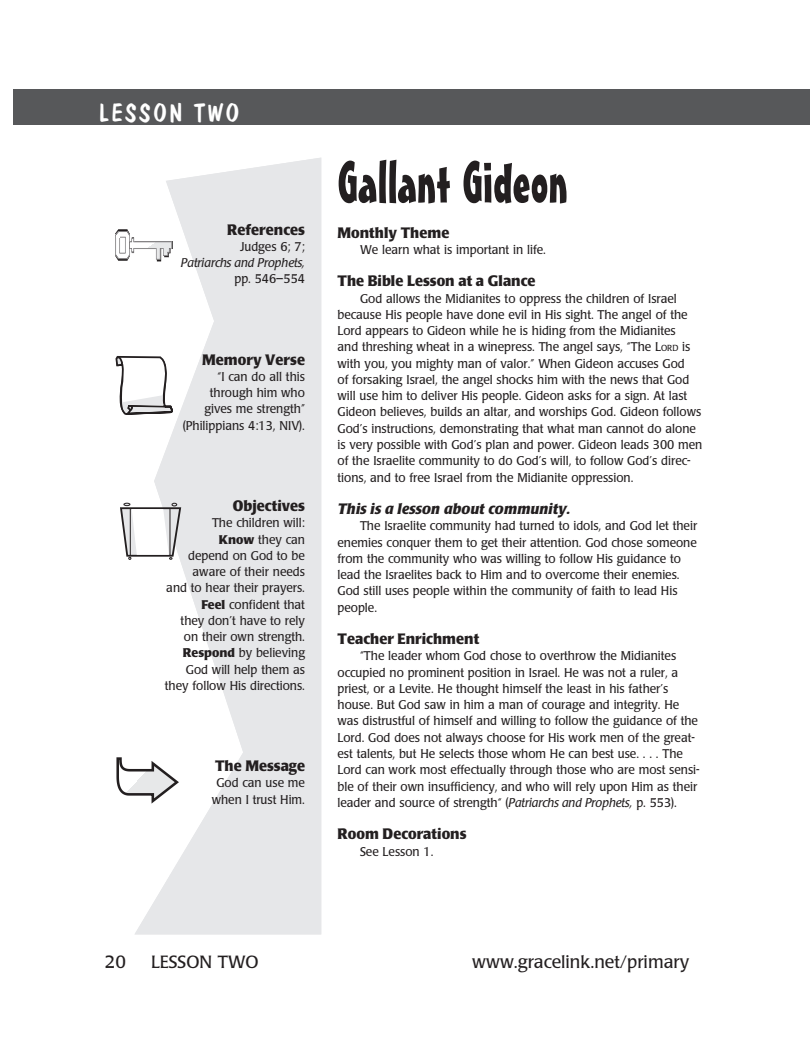
<style>
.page{position:relative;width:810px;height:1047px;background:#fff}
.page>*{position:absolute;margin:0;border:0;box-sizing:border-box;transform-origin:0 0}
.Lesson_title{font:57.5px "Mister Earl BT";color:#231f20}
.t1{font:25px "Dom Casual D";letter-spacing:.1em;color:#fff}
.t2{font:17.5px "Poppl Laudatio";color:#231f20}
.subhead{font:700 15px "Poppl Laudatio";color:#231f20;scale:.95 1}
.subhead-right{font:700 15px "Poppl Laudatio";color:#231f20;scale:.95 1}
.subhead-2{font:italic 700 15px "Poppl Laudatio";color:#231f20}
.body{font:12.5px/16.2px "Poppl Laudatio";color:#231f20;scale:.95 1}
.body-right{font:12.5px/16.2px "Poppl Laudatio";color:#231f20;text-align:right;scale:.95 1}
.body-right-2{font:italic 12.5px "Poppl Laudatio";color:#231f20}
.s1{font-weight:700}
.s2{font-size:8.75px}
.s3{font-style:italic}
</style>
<div class="page">
<div style="left:14px;top:89px;width:751px;height:36px;background:#57585a"></div>
<svg style="left:116px;top:757px;width:18px;height:39px"></svg>
<div style="left:765px;top:89px;width:45px;height:36px;background:#57585a"></div>
<svg style="left:134px;top:158px;width:187px;height:776px;fill:#e6e7e9"></svg>
<svg style="left:115px;top:229px;width:58px;height:32px"></svg>
<svg style="left:115px;top:356px;width:58px;height:58px"></svg>
<svg style="left:120px;top:502px;width:61px;height:57px"></svg>
<hr style="left:130px;top:508px;width:1px;height:47px;background:#231f20">
<hr style="left:170px;top:508px;width:1px;height:47px;background:#231f20">
<p class="t1" style="left:99px;top:98px;width:141px">LESSON TWO</p>
<p class="subhead-right" style="left:227px;top:221px;width:83px">References</p>
<p class="body-right" style="left:240px;top:238px;width:70px">Judges 6; 7;</p>
<p class="body-right-2" style="left:181px;top:256px;width:126px">Patriarchs and Prophets,</p>
<p class="body-right" style="left:234px;top:271px;width:76px">pp. 546–554</p>
<p class="subhead-right" style="left:202px;top:351px;width:110px">Memory Verse</p>
<p class="body-right" style="left:218px;top:368px;width:94px">“I can do all this</p>
<p class="body-right" style="left:210px;top:385px;width:102px">through him who</p>
<p class="body-right" style="left:204px;top:401px;width:107px">gives me strength”</p>
<p class="body-right" style="left:183px;top:417px;width:130px">(Philippians 4:13, NIV).</p>
<p class="subhead-right" style="left:233px;top:497px;width:77px">Objectives</p>
<p class="body-right" style="left:212px;top:515px;width:99px">The children will:</p>
<p class="body-right" style="left:219px;top:531px;width:92px"><span class="s1">Know</span> they can</p>
<p class="body-right" style="left:188px;top:547px;width:125px">depend on God to be</p>
<p class="body-right" style="left:193px;top:563px;width:120px">aware of their needs</p>
<p class="body-right" style="left:166px;top:580px;width:147px">and to hear their prayers.</p>
<p class="body-right" style="left:201px;top:596px;width:111px"><span class="s1">Feel</span> confident that</p>
<p class="body-right" style="left:181px;top:612px;width:132px">they don’t have to rely</p>
<p class="body-right" style="left:184px;top:628px;width:129px">on their own strength.</p>
<p class="body-right" style="left:183px;top:645px;width:130px"><span class="s1">Respond</span> by believing</p>
<p class="body-right" style="left:165px;top:661px;width:149px">God will help them as they follow His directions.</p>
<p class="subhead-right" style="left:215px;top:757px;width:96px">The Message</p>
<p class="body-right" style="left:216px;top:775px;width:95px">God can use me</p>
<p class="body-right" style="left:212px;top:791px;width:100px">when I trust Him.</p>
<p class="Lesson_title" style="left:338px;top:147px;width:232px">Gallant Gideon</p>
<p class="subhead" style="left:338px;top:224px;width:119px">Monthly Theme</p>
<p class="body" style="left:360px;top:241px;width:197px">We learn what is important in life.</p>
<p class="subhead" style="left:338px;top:273px;width:210px">The Bible Lesson at a Glance</p>
<p class="body" style="left:338px;top:290px;width:386px;text-indent:22px">God allows the Midianites to oppress the children of Israel because His people have done evil in His sight. The angel of the Lord appears to Gideon while he is hiding from the Midianites<br>and threshing wheat in a winepress. The angel says, “The L<span class="s2">ord</span> is with you, you mighty man of valor.” When Gideon accuses God<br>of forsaking Israel, the angel shocks him with the news that God will use him to deliver His people. Gideon asks for a sign. At last Gideon believes, builds an altar, and worships God. Gideon follows God’s instructions, demonstrating that what man cannot do alone is very possible with God’s plan and power. Gideon leads 300 men of the Israelite community to do God’s will, to follow God’s direc&shy;tions, and to free Israel from the Midianite oppression.</p>
<p class="subhead-2" style="left:338px;top:500px;width:234px">This is a lesson about community.</p>
<p class="body" style="left:338px;top:518px;width:380px;text-indent:22px">The Israelite community had turned to idols, and God let their enemies conquer them to get their attention. God chose someone from the community who was willing to follow His guidance to lead the Israelites back to Him and to overcome their enemies.<br>God still uses people within the community of faith to lead His people.</p>
<p class="subhead" style="left:338px;top:630px;width:151px">Teacher Enrichment</p>
<p class="body" style="left:338px;top:648px;width:383px;text-indent:22px">“The leader whom God chose to overthrow the Midianites occupied no prominent position in Israel. He was not a ruler, a priest, or a Levite. He thought himself the least in his father’s house. But God saw in him a man of courage and integrity. He was distrustful of himself and willing to follow the guidance of the Lord. God does not always choose for His work men of the great&shy;est talents, but He selects those whom He can best use. . . . The Lord can work most effectually through those who are most sensi&shy;ble of their own insufficiency, and who will rely upon Him as their leader and source of strength“ (<span class="s3">Patriarchs and Prophets,</span> p. 553).</p>
<p class="subhead" style="left:338px;top:825px;width:137px">Room Decorations</p>
<p class="body" style="left:360px;top:843px;width:79px">See Lesson 1.</p>
<p class="t2" style="left:105px;top:952px;width:23px">20</p>
<p class="t2" style="left:151px;top:952px;width:109px">LESSON TWO</p>
<p class="t2" style="left:472px;top:952px;width:218px">www.gracelink.net/primary</p>
</div>
